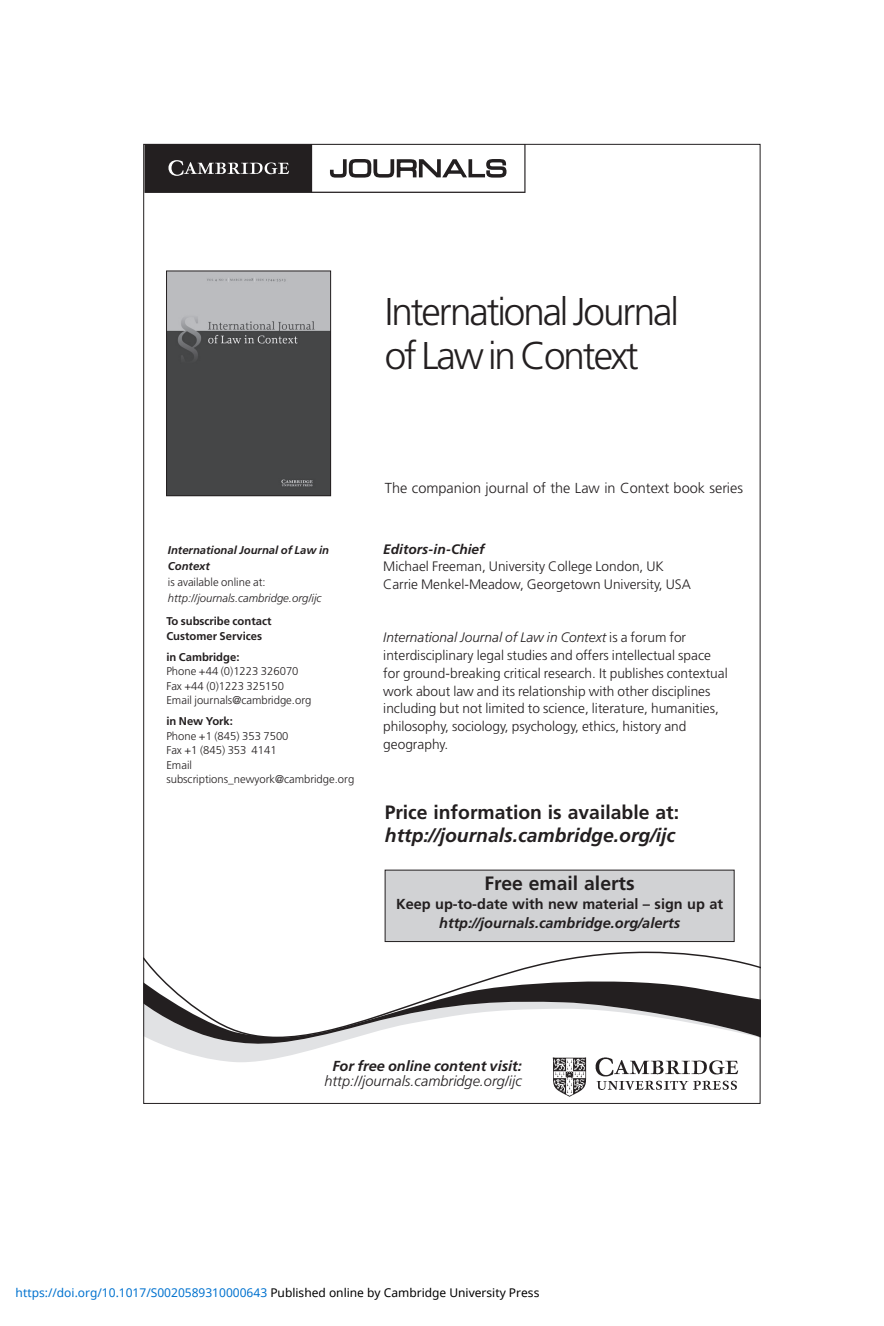
<style>
.page{position:relative;width:884px;height:1326px;background:#fff}
.page>*{position:absolute;margin:0;border:0;box-sizing:border-box;transform-origin:0 0}
.t1{font:300 38.6px/43.6px "Frutiger";letter-spacing:-.055em;color:#231f20}
.t2{font:700 19.4px "Frutiger";color:#231f20}
.t3{font:italic 700 19.4px "Frutiger";color:#231f20}
.t4{font:italic 700 14.6px "Frutiger";color:#231f20}
.t5{font:300 14.6px "Frutiger";color:#231f20}
.t6{font:700 14.6px "Frutiger";color:#231f20}
.t7{font:italic 300 14.6px "Frutiger";color:#231f20}
.t8{font:300 13.8px/17.8px "Frutiger";color:#231f20}
.t9{font:italic 700 13.8px "Frutiger";color:#231f20}
.t10{font:12px "Noto Sans";color:#0172cf}
.t11{font:300 11.2px/14.6px "Frutiger";color:#231f20}
.t12{font:700 11.2px/14.6px "Frutiger";color:#231f20}
.t13{font:italic 700 11.2px/16.2px "Frutiger";color:#231f20}
.t14{font:italic 300 11.2px "Frutiger";color:#231f20}
.s1{font-style:italic}
.s2{color:#000}
</style>
<div class="page">
<svg style="left:145px;top:146px;width:381px;height:47px"></svg>
<svg style="left:145px;top:952px;width:614px;height:23px"></svg>
<svg style="left:145px;top:975px;width:614px;height:87px"></svg>
<img style="left:551px;top:1054px;width:188px;height:43px">
<img style="left:168px;top:272px;width:161px;height:222px">
<div style="left:166px;top:270px;width:165px;height:226px;border:1px solid #231f20"></div>
<div style="left:385px;top:870px;width:349px;height:71px;background:#d1d2d4"></div>
<div style="left:385px;top:870px;width:350px;height:72px;border:1px solid #231f20"></div>
<h1 class="t1" style="left:385px;top:293px;width:296px">International Journal of Law in Context</h1>
<p class="t13" style="left:168px;top:542px;width:163px">International Journal of Law in<br>Context</p>
<p class="t11" style="left:168px;top:575px;width:99px">is available online at:</p>
<p class="t14" style="left:168px;top:593px;width:155px">http://journals.cambridge.org/ijc</p>
<p class="t12" style="left:166px;top:615px;width:107px">To subscribe contact<br>Customer Services</p>
<p class="t12" style="left:166px;top:650px;width:75px">in Cambridge:</p>
<p class="t11" style="left:166px;top:665px;width:147px">Phone +44 (0)1223 326070<br>Fax +44 (0)1223 325150<br>Email journals@cambridge.org</p>
<p class="t12" style="left:166px;top:715px;width:68px">in New York:</p>
<p class="t11" style="left:166px;top:729px;width:189px">Phone +1 (845) 353 7500<br>Fax +1 (845) 353 4141<br>Email subscriptions_newyork@cambridge.org</p>
<p class="t5" style="left:385px;top:482px;width:360px">The companion journal of the Law in Context book series</p>
<p class="t9" style="left:383px;top:543px;width:103px">Editors-in-Chief</p>
<p class="t8" style="left:383px;top:559px;width:309px">Michael Freeman, University College London, UK<br>Carrie Menkel-Meadow, Georgetown University, USA</p>
<p class="t8" style="left:383px;top:630px;width:346px"><span class="s1">International Journal of Law in Context</span> is a forum for interdisciplinary legal studies and offers intellectual space for ground-breaking critical research. It publishes contextual work about law and its relationship with other disciplines including but not limited to science, literature, humanities, philosophy, sociology, psychology, ethics, history and geography.</p>
<h2 class="t2" style="left:385px;top:805px;width:296px">Price information is available at:</h2>
<h2 class="t3" style="left:385px;top:827px;width:292px">http://journals.cambridge.org/ijc</h2>
<h2 class="t2" style="left:485px;top:875px;width:152px">Free email alerts</h2>
<p class="t6" style="left:396px;top:898px;width:328px">Keep up-to-date with new material – sign up at</p>
<p class="t4" style="left:439px;top:917px;width:243px">http://journals.cambridge.org/alerts</p>
<p class="t4" style="left:332px;top:1060px;width:191px">For free online content visit:</p>
<p class="t7" style="left:324px;top:1075px;width:199px">http://journals.cambridge.org/ijc</p>
<p class="t10" style="left:16px;top:1285px;width:525px">https://doi.org/10.1017/S0020589310000643 <span class="s2">Published online by Cambridge University Press</span></p>
</div>
